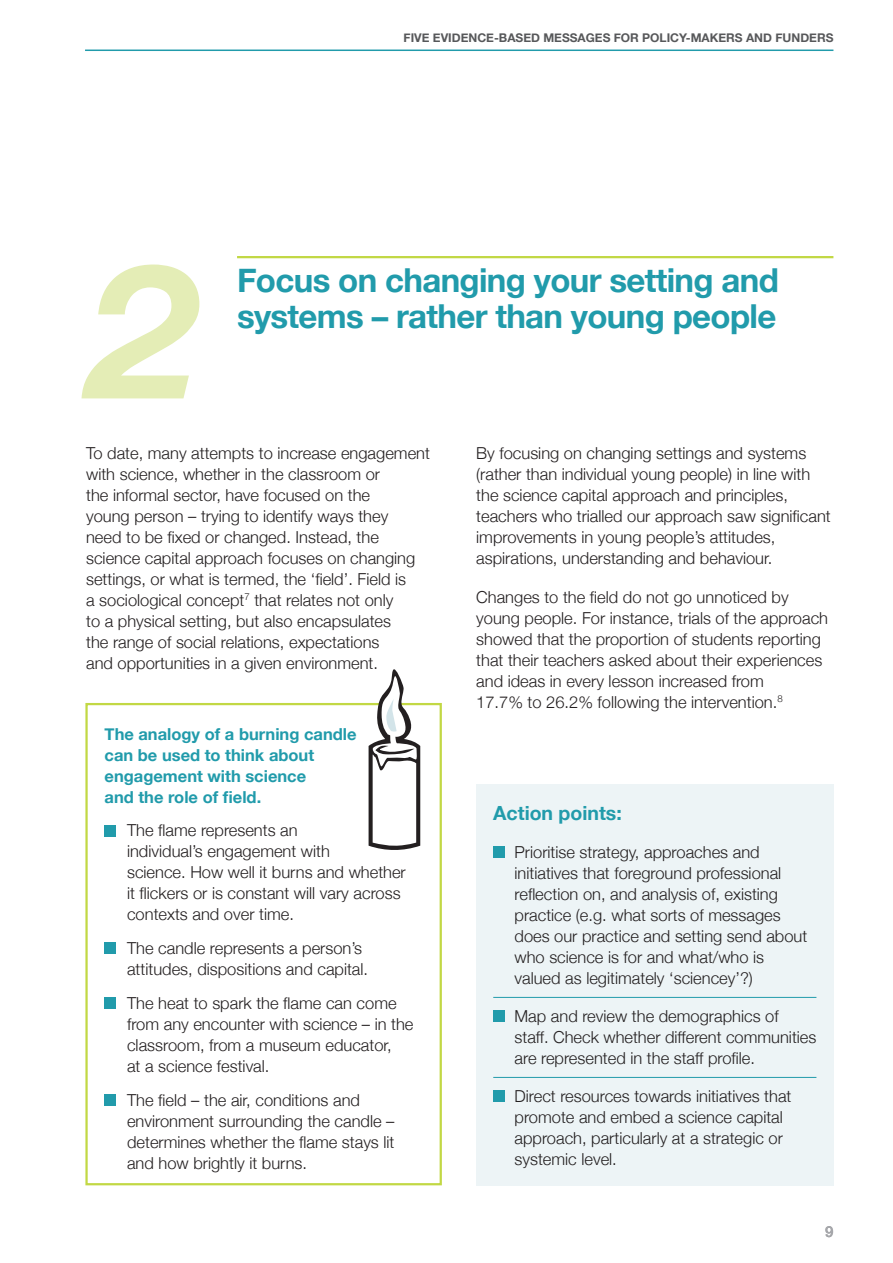
<style>
.page{position:relative;width:893px;height:1263px;background:#fff}
.page>*{position:absolute;margin:0;border:0;box-sizing:border-box;transform-origin:0 0}
.Chapter_head{font:italic 700 187.5px "Helvetica Neue";color:#e4edb6;scale:1.05 1}
.Xhead_text{font:700 33px/36px "Helvetica Neue";letter-spacing:-.02em;color:#219bab}
.Body{font:700 19.5px "Helvetica Neue";color:#219bab}
.Body-2{font:300 16.5px/21px "Helvetica Neue";color:#231f20}
.Body-3{font:700 16.5px/21px "Helvetica Neue";color:#219bab}
.t1{font:500 15px "Helvetica Neue";color:#a8a9ad}
.t2{font:700 12px "Helvetica Neue";color:#57585a}
</style>
<div class="page">
<div style="left:476px;top:784px;width:357px;height:401px;background:#edf4f6"></div>
<hr style="left:493px;top:997px;width:323px;height:1px;background:#219bab">
<hr style="left:493px;top:1077px;width:323px;height:1px;background:#219bab">
<div style="left:493px;top:846px;width:12px;height:12px;background:#219bab"></div>
<div style="left:493px;top:1010px;width:12px;height:12px;background:#219bab"></div>
<div style="left:493px;top:1090px;width:12px;height:12px;background:#219bab"></div>
<div style="left:85px;top:703px;width:357px;height:482px;background:#fff;border:2px solid #c2d844"></div>
<hr style="left:85px;top:50px;width:748px;height:1px;background:#219bab">
<svg style="left:369px;top:669px;width:51px;height:181px"></svg>
<hr style="left:237px;top:256px;width:596px;height:2px;background:#c2d844">
<div style="left:105px;top:825px;width:11px;height:11px;background:#219bab"></div>
<div style="left:105px;top:942px;width:11px;height:12px;background:#219bab"></div>
<div style="left:105px;top:997px;width:11px;height:12px;background:#219bab"></div>
<div style="left:105px;top:1094px;width:11px;height:12px;background:#219bab"></div>
<p class="t2" style="left:404px;top:30px;width:431px">FIVE EVIDENCE-BASED MESSAGES FOR POLICY-MAKERS AND FUNDERS</p>
<p class="Chapter_head" style="left:90px;top:216px;width:106px">2</p>
<p class="Xhead_text" style="left:237px;top:262px;width:543px">Focus on changing your setting and systems – rather than young people</p>
<p class="Body-2" style="left:86px;top:442px;width:345px">To date, many attempts to increase engagement with science, whether in the classroom or<br>the informal sector, have focused on the<br>young person – trying to identify ways they<br>need to be fixed or changed. Instead, the science capital approach focuses on changing settings, or what is termed, the ‘field’. Field is<br>a sociological concept<sup>7</sup> that relates not only<br>to a physical setting, but also encapsulates<br>the range of social relations, expectations<br>and opportunities in a given environment.</p>
<p class="Body-3" style="left:105px;top:723px;width:254px">The analogy of a burning candle can be used to think about engagement with science<br>and the role of field.</p>
<p class="Body-2" style="left:127px;top:820px;width:280px">The flame represents an<br>individual’s engagement with<br>science. How well it burns and whether it flickers or is constant will vary across contexts and over time.</p>
<p class="Body-2" style="left:127px;top:937px;width:243px">The candle represents a person’s attitudes, dispositions and capital.</p>
<p class="Body-2" style="left:127px;top:992px;width:288px">The heat to spark the flame can come from any encounter with science – in the classroom, from a museum educator,<br>at a science festival.</p>
<p class="Body-2" style="left:127px;top:1089px;width:269px">The field – the air, conditions and environment surrounding the candle – determines whether the flame stays lit and how brightly it burns.</p>
<p class="Body-2" style="left:476px;top:443px;width:356px">By focusing on changing settings and systems (rather than individual young people) in line with the science capital approach and principles, teachers who trialled our approach saw significant improvements in young people’s attitudes, aspirations, understanding and behaviour.</p>
<p class="Body-2" style="left:476px;top:586px;width:353px">Changes to the field do not go unnoticed by young people. For instance, trials of the approach showed that the proportion of students reporting that their teachers asked about their experiences and ideas in every lesson increased from<br>17.7% to 26.2% following the intervention.<sup>8</sup></p>
<p class="Body" style="left:493px;top:801px;width:130px">Action points:</p>
<p class="Body-2" style="left:514px;top:841px;width:294px">Prioritise strategy, approaches and initiatives that foreground professional reflection on, and analysis of, existing practice (e.g. what sorts of messages does our practice and setting send about who science is for and what/who is valued as legitimately ‘sciencey’?)</p>
<p class="Body-2" style="left:514px;top:1005px;width:303px">Map and review the demographics of staff. Check whether different communities are represented in the staff profile.</p>
<p class="Body-2" style="left:514px;top:1085px;width:278px">Direct resources towards initiatives that promote and embed a science capital approach, particularly at a strategic or systemic level.</p>
<p class="t1" style="left:825px;top:1223px;width:10px">9</p>
</div>
